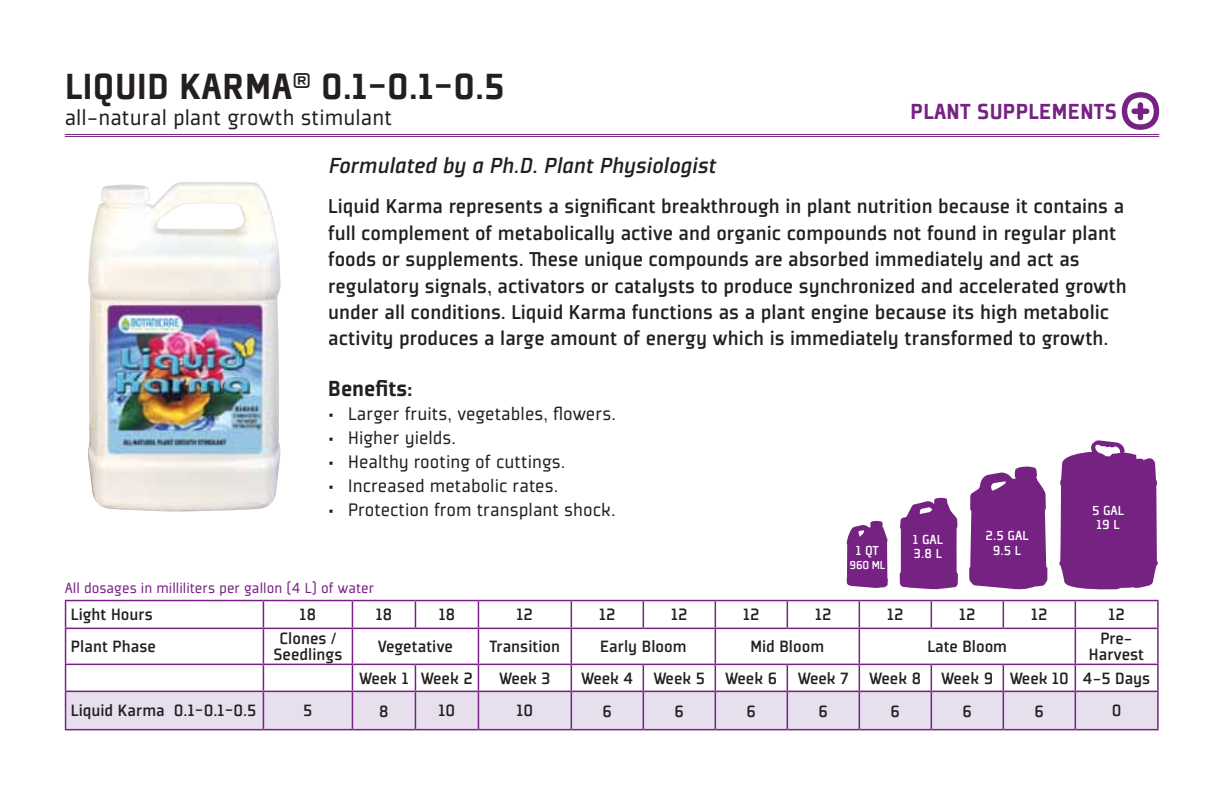
<style>
.page{position:relative;width:1224px;height:792px;background:#fff}
.page>*{position:absolute;margin:0;border:0;box-sizing:border-box;transform-origin:0 0}
.t1{font:900 40px "Plexes Pro";letter-spacing:.015em;color:#231f20}
.t2{font:italic 500 24px "Plexes Pro";color:#231f20}
.t3{font:24px "Plexes Pro";color:#231f20}
.t4{font:900 24px "Plexes Pro";letter-spacing:.015em;color:#762283}
.t5{font:900 24px "Plexes Pro";color:#231f20}
.t6{font:500 22px/26.4px "Plexes Pro";color:#231f20}
.t7{font:20px "Plexes Pro";color:#231f20}
.t8{font:500 18px/16px "Plexes Pro";color:#231f20;text-align:center}
.t9{font:16px "Plexes Pro";color:#762283}
.t10{font:500 14.4px/14.4px "Plexes Pro";color:#fff;text-align:center}
.t11{font:500 12.6px "Plexes Pro";color:#fff}
</style>
<div class="page">
<svg style="left:899px;top:497px;width:59px;height:92px;background:#8b4496"></svg>
<svg style="left:969px;top:466px;width:79px;height:124px;background:#8b4496"></svg>
<svg style="left:1059px;top:440px;width:99px;height:150px;background:#894094"></svg>
<svg style="left:846px;top:521px;width:42px;height:67px;background:#894194"></svg>
<img style="left:88px;top:182px;width:193px;height:330px">
<hr style="left:65px;top:136px;width:1094px;height:1px;background:#762283">
<hr style="left:65px;top:134px;width:1094px;height:1px;background:#762283">
<svg style="left:66px;top:601px;width:286px;height:90px"></svg>
<div style="left:263px;top:628px;width:89px;height:36px;background:#fff"></div>
<svg style="left:66px;top:692px;width:1091px;height:37px;background:#e5dceb"></svg>
<hr style="left:65px;top:600px;width:198px;height:1px;background:#762283">
<svg style="left:65px;top:601px;width:1px;height:27px"></svg>
<hr style="left:263px;top:600px;width:89px;height:1px;background:#762283">
<svg style="left:263px;top:601px;width:1px;height:27px"></svg>
<hr style="left:352px;top:600px;width:63px;height:1px;background:#762283">
<hr style="left:415px;top:600px;width:63px;height:1px;background:#762283">
<hr style="left:478px;top:600px;width:93px;height:1px;background:#762283">
<hr style="left:571px;top:600px;width:72px;height:1px;background:#762283">
<hr style="left:643px;top:600px;width:72px;height:1px;background:#762283">
<hr style="left:715px;top:600px;width:72px;height:1px;background:#762283">
<hr style="left:787px;top:600px;width:72px;height:1px;background:#762283">
<hr style="left:859px;top:600px;width:72px;height:1px;background:#762283">
<hr style="left:931px;top:600px;width:72px;height:1px;background:#762283">
<hr style="left:1003px;top:600px;width:72px;height:1px;background:#762283">
<hr style="left:1075px;top:600px;width:84px;height:1px;background:#762283">
<hr style="left:1157px;top:601px;width:2px;height:27px;background:#762283">
<hr style="left:65px;top:628px;width:198px;height:1px;background:#762283">
<hr style="left:65px;top:629px;width:1px;height:35px;background:#762283">
<hr style="left:263px;top:628px;width:89px;height:1px;background:#762283">
<hr style="left:263px;top:629px;width:1px;height:35px;background:#762283">
<hr style="left:1075px;top:628px;width:84px;height:1px;background:#762283">
<hr style="left:1157px;top:629px;width:2px;height:35px;background:#762283">
<hr style="left:65px;top:664px;width:198px;height:1px;background:#762283">
<svg style="left:65px;top:665px;width:1px;height:26px"></svg>
<hr style="left:263px;top:664px;width:89px;height:1px;background:#762283">
<svg style="left:263px;top:665px;width:1px;height:26px"></svg>
<hr style="left:1075px;top:664px;width:84px;height:1px;background:#762283">
<svg style="left:352px;top:601px;width:806px;height:90px"></svg>
<hr style="left:1157px;top:665px;width:2px;height:26px;background:#762283">
<hr style="left:65px;top:691px;width:198px;height:1px;background:#762283">
<hr style="left:65px;top:692px;width:1px;height:37px;background:#762283">
<hr style="left:263px;top:691px;width:89px;height:1px;background:#762283">
<hr style="left:263px;top:692px;width:1px;height:37px;background:#762283">
<hr style="left:352px;top:691px;width:63px;height:1px;background:#762283">
<hr style="left:352px;top:692px;width:1px;height:37px;background:#762283">
<hr style="left:415px;top:691px;width:63px;height:1px;background:#762283">
<hr style="left:415px;top:692px;width:1px;height:37px;background:#762283">
<hr style="left:478px;top:691px;width:93px;height:1px;background:#762283">
<hr style="left:478px;top:692px;width:1px;height:37px;background:#762283">
<hr style="left:571px;top:691px;width:72px;height:1px;background:#762283">
<hr style="left:571px;top:692px;width:1px;height:37px;background:#762283">
<hr style="left:643px;top:691px;width:72px;height:1px;background:#762283">
<hr style="left:643px;top:692px;width:1px;height:37px;background:#762283">
<hr style="left:715px;top:691px;width:72px;height:1px;background:#762283">
<hr style="left:715px;top:692px;width:1px;height:37px;background:#762283">
<hr style="left:787px;top:691px;width:72px;height:1px;background:#762283">
<hr style="left:787px;top:692px;width:1px;height:37px;background:#762283">
<hr style="left:859px;top:691px;width:72px;height:1px;background:#762283">
<hr style="left:859px;top:692px;width:1px;height:37px;background:#762283">
<hr style="left:931px;top:691px;width:72px;height:1px;background:#762283">
<hr style="left:931px;top:692px;width:1px;height:37px;background:#762283">
<hr style="left:1003px;top:691px;width:72px;height:1px;background:#762283">
<hr style="left:1003px;top:692px;width:1px;height:37px;background:#762283">
<hr style="left:1075px;top:691px;width:84px;height:1px;background:#762283">
<hr style="left:1075px;top:692px;width:1px;height:37px;background:#762283">
<hr style="left:1157px;top:692px;width:2px;height:37px;background:#762283">
<hr style="left:65px;top:729px;width:198px;height:1px;background:#762283">
<hr style="left:263px;top:729px;width:89px;height:1px;background:#762283">
<hr style="left:352px;top:729px;width:63px;height:1px;background:#762283">
<hr style="left:415px;top:729px;width:63px;height:1px;background:#762283">
<hr style="left:478px;top:729px;width:93px;height:1px;background:#762283">
<hr style="left:571px;top:729px;width:72px;height:1px;background:#762283">
<hr style="left:643px;top:729px;width:72px;height:1px;background:#762283">
<hr style="left:715px;top:729px;width:72px;height:1px;background:#762283">
<hr style="left:787px;top:729px;width:72px;height:1px;background:#762283">
<hr style="left:859px;top:729px;width:72px;height:1px;background:#762283">
<hr style="left:931px;top:729px;width:72px;height:1px;background:#762283">
<hr style="left:1003px;top:729px;width:72px;height:1px;background:#762283">
<hr style="left:1075px;top:729px;width:84px;height:1px;background:#762283">
<svg style="left:1122px;top:92px;width:37px;height:38px"></svg>
<h1 class="t1" style="left:65px;top:61px;width:441px">LIQUID KARMA<sup>®</sup> 0.1-0.1-0.5</h1>
<p class="t3" style="left:65px;top:104px;width:329px">all-natural plant growth stimulant</p>
<p class="t4" style="left:911px;top:96px;width:208px">PLANT SUPPLEMENTS</p>
<p class="t2" style="left:328px;top:151px;width:389px">Formulated by a Ph.D. Plant Physiologist</p>
<p class="t6" style="left:328px;top:193px;width:800px">Liquid Karma represents a significant breakthrough in plant nutrition because it contains a full complement of metabolically active and organic compounds not found in regular plant foods or supplements. These unique compounds are absorbed immediately and act as regulatory signals, activators or catalysts to produce synchronized and accelerated growth under all conditions. Liquid Karma functions as a plant engine because its high metabolic activity produces a large amount of energy which is immediately transformed to growth.</p>
<p class="t5" style="left:328px;top:374px;width:86px">Benefits:</p>
<p class="t7" style="left:328px;top:402px;width:289px">• Larger fruits, vegetables, flowers.</p>
<p class="t7" style="left:328px;top:426px;width:129px">• Higher yields.</p>
<p class="t7" style="left:328px;top:450px;width:239px">• Healthy rooting of cuttings.</p>
<p class="t7" style="left:328px;top:474px;width:232px">• Increased metabolic rates.</p>
<p class="t7" style="left:328px;top:498px;width:289px">• Protection from transplant shock.</p>
<p class="t10" style="left:1092px;top:503px;width:34px">5 GAL<br>19 L</p>
<p class="t10" style="left:986px;top:529px;width:45px">2.5 GAL<br>9.5 L</p>
<p class="t10" style="left:913px;top:532px;width:32px">1 GAL</p>
<p class="t10" style="left:856px;top:543px;width:25px">1 QT</p>
<p class="t10" style="left:914px;top:546px;width:29px">3.8 L</p>
<p class="t11" style="left:850px;top:558px;width:37px">960 ML</p>
<p class="t9" style="left:65px;top:579px;width:311px">All dosages in milliliters per gallon (4 L) of water</p>
<p class="t8" style="left:71px;top:606px;width:83px">Light Hours</p>
<p class="t8" style="left:300px;top:606px;width:18px">18</p>
<p class="t8" style="left:376px;top:606px;width:18px">18</p>
<p class="t8" style="left:439px;top:606px;width:18px">18</p>
<p class="t8" style="left:517px;top:606px;width:18px">12</p>
<p class="t8" style="left:599px;top:606px;width:18px">12</p>
<p class="t8" style="left:671px;top:606px;width:18px">12</p>
<p class="t8" style="left:743px;top:606px;width:18px">12</p>
<p class="t8" style="left:815px;top:606px;width:18px">12</p>
<p class="t8" style="left:887px;top:606px;width:18px">12</p>
<p class="t8" style="left:959px;top:606px;width:18px">12</p>
<p class="t8" style="left:1031px;top:606px;width:18px">12</p>
<p class="t8" style="left:1108px;top:606px;width:18px">12</p>
<p class="t8" style="left:71px;top:638px;width:87px">Plant Phase</p>
<p class="t8" style="left:273px;top:630px;width:70px">Clones /<br>Seedlings</p>
<p class="t8" style="left:378px;top:638px;width:77px">Vegetative</p>
<p class="t8" style="left:490px;top:638px;width:72px">Transition</p>
<p class="t8" style="left:600px;top:638px;width:88px">Early Bloom</p>
<p class="t8" style="left:750px;top:638px;width:75px">Mid Bloom</p>
<p class="t8" style="left:927px;top:638px;width:81px">Late Bloom</p>
<p class="t8" style="left:1089px;top:630px;width:57px">Pre-<br>Harvest</p>
<p class="t8" style="left:359px;top:670px;width:115px">Week 1 Week 2</p>
<p class="t8" style="left:499px;top:670px;width:53px">Week 3</p>
<p class="t8" style="left:581px;top:670px;width:571px">Week 4 Week 5 Week 6 Week 7 Week 8 Week 9 Week 10 4-5 Days</p>
<p class="t8" style="left:71px;top:702px;width:187px">Liquid Karma 0.1-0.1-0.5</p>
<p class="t8" style="left:303px;top:702px;width:11px">5</p>
<p class="t8" style="left:379px;top:703px;width:11px">8</p>
<p class="t8" style="left:439px;top:702px;width:18px">10</p>
<p class="t8" style="left:517px;top:702px;width:18px">10</p>
<p class="t8" style="left:603px;top:703px;width:11px">6</p>
<p class="t8" style="left:675px;top:703px;width:11px">6</p>
<p class="t8" style="left:747px;top:703px;width:11px">6</p>
<p class="t8" style="left:819px;top:703px;width:11px">6</p>
<p class="t8" style="left:891px;top:703px;width:11px">6</p>
<p class="t8" style="left:963px;top:703px;width:11px">6</p>
<p class="t8" style="left:1035px;top:703px;width:11px">6</p>
<p class="t8" style="left:1112px;top:702px;width:11px">0</p>
</div>
